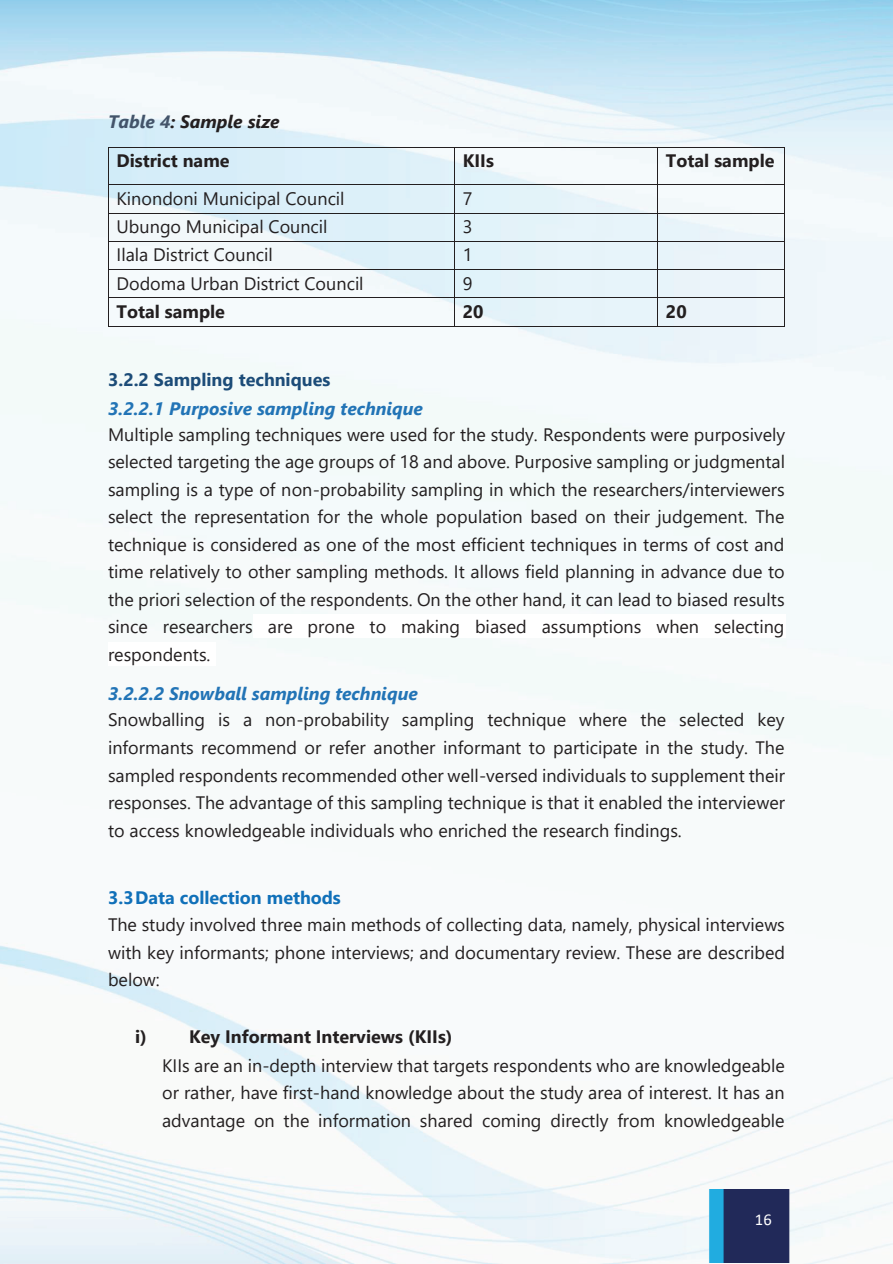
<style>
.page{position:relative;width:893px;height:1264px;background:#fff}
.page>*{position:absolute;margin:0;border:0;box-sizing:border-box;transform-origin:0 0}
.t1{font:18px/27.6px "Segoe UI";color:#231f20;text-align:justify}
.t2{font:700 18px "Segoe UI";color:#231f20}
.t3{font:italic 700 18px "Segoe UI";color:#2274b6}
.t4{font:700 18px "Segoe UI";color:#1070b9}
.t5{font:700 18px "Segoe UI";color:#1c4c78}
.t6{font:italic 700 18px "Segoe UI";color:#231f20}
.t7{font:16.5px "Calibri";color:#fff}
.s1{color:#43546a}
</style>
<div class="page">
<img style="left:0;top:0;width:893px;height:1263px">
<img style="left:0;top:1189px;width:893px;height:72px">
<hr style="left:109px;top:147px;width:345px;height:1px;background:#231f20">
<hr style="left:455px;top:147px;width:203px;height:1px;background:#231f20">
<hr style="left:658px;top:147px;width:126px;height:1px;background:#231f20">
<hr style="left:108px;top:148px;width:1px;height:36px;background:#231f20">
<hr style="left:454px;top:148px;width:1px;height:36px;background:#231f20">
<hr style="left:658px;top:148px;width:1px;height:36px;background:#231f20">
<hr style="left:784px;top:148px;width:1px;height:36px;background:#231f20">
<hr style="left:109px;top:184px;width:345px;height:1px;background:#231f20">
<hr style="left:455px;top:184px;width:203px;height:1px;background:#231f20">
<hr style="left:658px;top:184px;width:126px;height:1px;background:#231f20">
<hr style="left:109px;top:213px;width:345px;height:1px;background:#231f20">
<hr style="left:455px;top:213px;width:203px;height:1px;background:#231f20">
<hr style="left:658px;top:213px;width:126px;height:1px;background:#231f20">
<hr style="left:109px;top:241px;width:345px;height:1px;background:#231f20">
<hr style="left:455px;top:241px;width:203px;height:1px;background:#231f20">
<hr style="left:658px;top:241px;width:126px;height:1px;background:#231f20">
<hr style="left:109px;top:269px;width:345px;height:1px;background:#231f20">
<hr style="left:455px;top:269px;width:203px;height:1px;background:#231f20">
<hr style="left:658px;top:269px;width:126px;height:1px;background:#231f20">
<hr style="left:109px;top:297px;width:345px;height:1px;background:#231f20">
<hr style="left:455px;top:297px;width:203px;height:1px;background:#231f20">
<hr style="left:658px;top:297px;width:126px;height:1px;background:#231f20">
<svg style="left:108px;top:184px;width:1px;height:143px"></svg>
<hr style="left:109px;top:326px;width:345px;height:1px;background:#231f20">
<svg style="left:454px;top:184px;width:1px;height:143px"></svg>
<hr style="left:455px;top:326px;width:203px;height:1px;background:#231f20">
<svg style="left:658px;top:185px;width:1px;height:141px"></svg>
<hr style="left:658px;top:326px;width:126px;height:1px;background:#231f20">
<svg style="left:784px;top:184px;width:1px;height:143px"></svg>
<div style="left:253px;top:614px;width:532px;height:23px;background:#fff"></div>
<div style="left:108px;top:641px;width:107px;height:24px;background:#fff"></div>
<p class="t6" style="left:108px;top:104px;width:173px"><span class="s1">Table 4</span>: Sample size</p>
<p class="t2" style="left:116px;top:144px;width:115px">District name</p>
<p class="t2" style="left:463px;top:144px;width:33px">KIIs</p>
<p class="t2" style="left:666px;top:144px;width:110px">Total sample</p>
<p class="t1" style="left:116px;top:183px;width:230px">Kinondoni Municipal Council</p>
<p class="t1" style="left:463px;top:183px;width:11px">7</p>
<p class="t1" style="left:116px;top:211px;width:213px">Ubungo Municipal Council</p>
<p class="t1" style="left:463px;top:211px;width:11px">3</p>
<p class="t1" style="left:116px;top:239px;width:158px">Ilala District Council</p>
<p class="t1" style="left:463px;top:239px;width:11px">1</p>
<p class="t1" style="left:116px;top:268px;width:249px">Dodoma Urban District Council</p>
<p class="t1" style="left:463px;top:268px;width:11px">9</p>
<p class="t2" style="left:116px;top:294px;width:110px">Total sample</p>
<p class="t2" style="left:463px;top:294px;width:22px">20</p>
<p class="t2" style="left:666px;top:294px;width:22px">20</p>
<p class="t5" style="left:108px;top:362px;width:224px">3.2.2 Sampling techniques</p>
<p class="t3" style="left:108px;top:391px;width:316px">3.2.2.1 Purposive sampling technique</p>
<p class="t1" style="left:108px;top:418px;width:679px">Multiple sampling techniques were used for the study. Respondents were purposively selected targeting the age groups of 18 and above. Purposive sampling or judgmental sampling is a type of non-probability sampling in which the researchers/interviewers select the representation for the whole population based on their judgement. The technique is considered as one of the most efficient techniques in terms of cost and time relatively to other sampling methods. It allows field planning in advance due to the priori selection of the respondents. On the other hand, it can lead to biased results since researchers are prone to making biased assumptions when selecting respondents.</p>
<p class="t3" style="left:108px;top:677px;width:311px">3.2.2.2 Snowball sampling technique</p>
<p class="t1" style="left:108px;top:704px;width:679px">Snowballing is a non-probability sampling technique where the selected key informants recommend or refer another informant to participate in the study. The sampled respondents recommended other well-versed individuals to supplement their responses. The advantage of this sampling technique is that it enabled the interviewer to access knowledgeable individuals who enriched the research findings.</p>
<p class="t4" style="left:108px;top:880px;width:234px">3.3Data collection methods</p>
<p class="t1" style="left:108px;top:909px;width:679px">The study involved three main methods of collecting data, namely, physical interviews with key informants; phone interviews; and documentary review. These are described below:</p>
<p class="t2" style="left:135px;top:1019px;width:319px">i) Key Informant Interviews (KIIs)</p>
<p class="t1" style="left:162px;top:1049px;width:624px">KIIs are an in-depth interview that targets respondents who are knowledgeable or rather, have first-hand knowledge about the study area of interest. It has an advantage on the information shared coming directly from knowledgeable</p>
<p class="t7" style="left:755px;top:1207px;width:18px">16</p>
</div>
